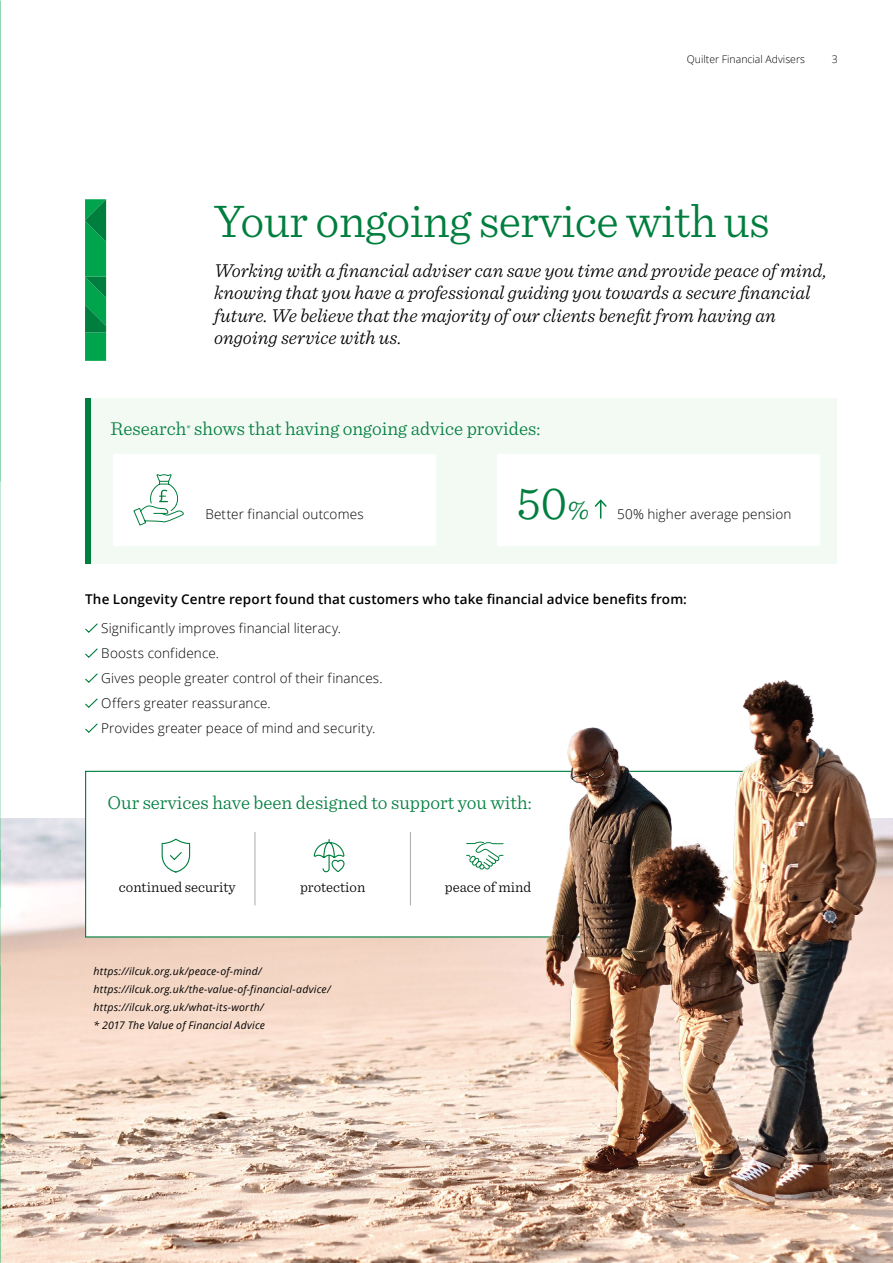
<style>
.page{position:relative;width:893px;height:1263px;background:#fff}
.page>*{position:absolute;margin:0;border:0;box-sizing:border-box;transform-origin:0 0}
.t1{font:300 48px "Sentinel";letter-spacing:-.01em;color:#007e3e}
.t2{font:italic 300 19.5px/22.5px "Sentinel";color:#000}
.t3{font:300 19.5px "Sentinel";color:#007e3e}
.t4{font:300 15px "Sentinel";color:#000}
.t5{font:300 13.5px/25px "Open Sans";letter-spacing:.01em;color:#000}
.t6{font:600 13.5px "Open Sans";letter-spacing:.01em;color:#000}
.t7{font:italic 10.5px/18px "Open Sans";letter-spacing:.02em;color:#000}
.t8{font:300 10.5px "Open Sans";color:#000}
.s1{font-size:11.4px}
.s2{font-family:"Sentinel";font-size:48px;color:#007e3e}
.s3{font-family:"Sentinel";font-size:28.5px;color:#007e3e}
</style>
<div class="page">
<img style="left:0;top:819px;width:461px;height:444px">
<svg style="left:85px;top:199px;width:21px;height:162px;background:#03994a"></svg>
<svg style="left:85px;top:623px;width:13px;height:10px"></svg>
<svg style="left:85px;top:648px;width:13px;height:10px"></svg>
<svg style="left:85px;top:673px;width:13px;height:10px"></svg>
<svg style="left:85px;top:698px;width:13px;height:10px"></svg>
<svg style="left:85px;top:723px;width:13px;height:10px"></svg>
<div style="left:85px;top:398px;width:752px;height:166px;background:#f3f9f3"></div>
<div style="left:85px;top:398px;width:6px;height:166px;background:#007e3e"></div>
<div style="left:497px;top:454px;width:322px;height:92px;background:#fff"></div>
<div style="left:113px;top:454px;width:322px;height:92px;background:#fff"></div>
<svg style="left:133px;top:474px;width:51px;height:52px"></svg>
<svg style="left:594px;top:499px;width:13px;height:19px"></svg>
<div style="left:86px;top:771px;width:750px;height:166px;background:#fff"></div>
<hr style="left:255px;top:832px;width:1px;height:73px;background:#a7a9ac">
<hr style="left:410px;top:832px;width:1px;height:73px;background:#a7a9ac">
<svg style="left:161px;top:839px;width:30px;height:34px"></svg>
<svg style="left:313px;top:839px;width:32px;height:34px"></svg>
<img style="left:461px;top:680px;width:432px;height:583px">
<p class="t8" style="left:687px;top:52px;width:120px">Quilter Financial Advisers</p>
<p class="t8" style="left:832px;top:52px;width:7px">3</p>
<h1 class="t1" style="left:214px;top:185px;width:557px">Your ongoing service with us</h1>
<p class="t2" style="left:214px;top:257px;width:614px">Working with a financial adviser can save you time and provide peace of mind, knowing that you have a professional guiding you towards a secure financial future. We believe that the majority of our clients benefit from having an ongoing service with us.</p>
<p class="t3" style="left:111px;top:414px;width:431px">Research<span class="s1">*</span> shows that having ongoing advice provides:</p>
<p class="t5" style="left:205px;top:501px;width:160px">Better financial outcomes</p>
<p class="t5" style="left:517px;top:501px;width:276px"><span class="s2">50</span><span class="s3">%</span> 50% higher average pension</p>
<p class="t6" style="left:85px;top:590px;width:603px">The Longevity Centre report found that customers who take financial advice benefits from:</p>
<p class="t5" style="left:101px;top:615px;width:283px">Significantly improves financial literacy.<br>Boosts confidence.<br>Gives people greater control of their finances.<br>Offers greater reassurance.<br>Provides greater peace of mind and security.</p>
<p class="t3" style="left:107px;top:788px;width:426px">Our services have been designed to support you with:</p>
<p class="t4" style="left:119px;top:876px;width:118px">continued security</p>
<p class="t4" style="left:300px;top:876px;width:67px">protection</p>
<p class="t4" style="left:445px;top:876px;width:88px">peace of mind</p>
<p class="t7" style="left:94px;top:962px;width:239px">https://ilcuk.org.uk/peace-of-mind/ https://ilcuk.org.uk/the-value-of-financial-advice/ https://ilcuk.org.uk/what-its-worth/<br>* 2017 The Value of Financial Advice</p>
</div>
